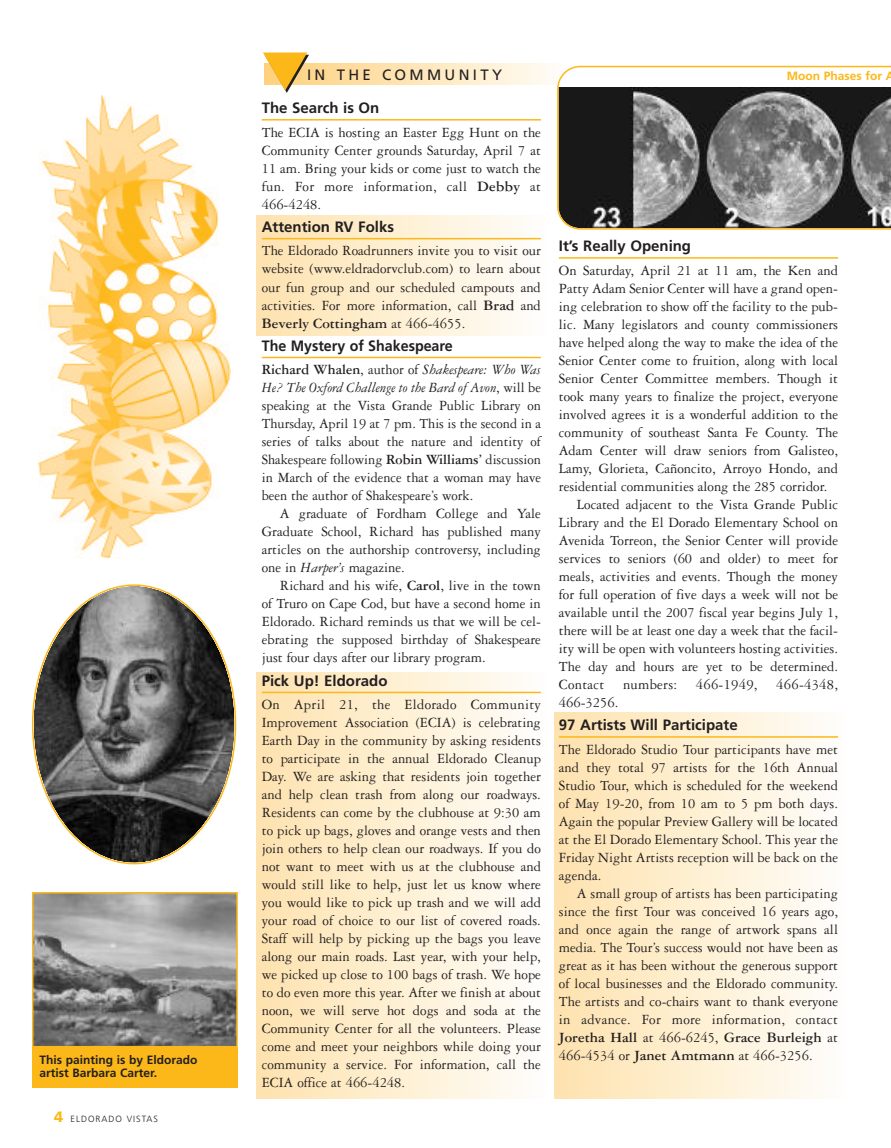
<style>
.page{position:relative;width:891px;height:1148px;background:#fff}
.page>*{position:absolute;margin:0;border:0;box-sizing:border-box;transform-origin:0 0}
.t1{font:15px/18px "Garamond Three";color:#231f20;text-align:justify}
.t2{font:15px/18px "Garamond Three";color:#231f20;text-align:justify;scale:.95 1}
.t3{font:700 15px "Frutiger";color:#231f20}
.t4{font:15px/18px "Garamond Three Italic Os F";color:#231f20}
.t5{font:15px "Garamond Three";letter-spacing:.02em;color:#231f20}
.t6{font:700 15px "Frutiger";color:#231f20;scale:.95 1}
.t7{font:15px "Frutiger";letter-spacing:.22em;color:#231f20}
.t8{font:700 12px/13.5px "Frutiger";color:#231f20}
.t9{font:700 12px "Frutiger";color:#fcb818}
.t10{font:300 9px "Frutiger";letter-spacing:.11em;color:#231f20}
.s1{font-weight:900;font-size:15px;color:#fcb818}
.s2{color:#fcb818}
.s3{font-weight:700}
.s4{font-family:"Garamond Three";font-weight:700}
.s5{font-family:"Garamond Three"}
.s6{font-family:"Garamond Three Italic Os F"}
</style>
<div class="page">
<div style="left:555px;top:712px;width:293px;height:386px;background:linear-gradient(to right,#fee3ae,#fefefc)"></div>
<div style="left:256px;top:216px;width:292px;height:119px;background:linear-gradient(to right,#fee2ae,#fefefc)"></div>
<div style="left:256px;top:672px;width:292px;height:426px;background:linear-gradient(to right,#fee2ae,#fefefc)"></div>
<hr style="left:262px;top:119px;width:279px;height:1px;background:#fcb818">
<hr style="left:262px;top:238px;width:279px;height:1px;background:#fcb818">
<hr style="left:262px;top:357px;width:279px;height:1px;background:#fcb818">
<hr style="left:262px;top:691px;width:279px;height:2px;background:#fcb818">
<hr style="left:559px;top:257px;width:279px;height:2px;background:#fcb818">
<hr style="left:559px;top:736px;width:279px;height:1px;background:#fcb818">
<div style="left:265px;top:64px;width:302px;height:21px;background:linear-gradient(to right,#fed07b,#fefdf9)"></div>
<svg style="left:557px;top:66px;width:334px;height:164px;background:#74726f"></svg>
<div style="left:32px;top:1047px;width:206px;height:40px;background:#fcb818"></div>
<img style="left:35px;top:895px;width:200px;height:149px">
<div style="left:32px;top:892px;width:206px;height:155px;border:2px solid #fcb818"></div>
<svg style="left:32px;top:584px;width:204px;height:280px"></svg>
<img style="left:38px;top:95px;width:192px;height:464px">
<p class="t8" style="left:39px;top:1054px;width:160px">This painting is by Eldorado artist Barbara Carter.</p>
<p class="t10" style="left:54px;top:1115px;width:106px"><span class="s1">4</span> ELDORADO VISTAS</p>
<p class="t7" style="left:261px;top:68px;width:243px"><span class="s2">▼</span>IN THE COMMUNITY</p>
<p class="t3" style="left:262px;top:102px;width:119px">The Search is On</p>
<p class="t1" style="left:262px;top:124px;width:281px">The ECIA is hosting an Easter Egg Hunt on the Community Center grounds Saturday, April 7 at 11 am. Bring your kids or come just to watch the fun. For more information, call <span class="s3">Debby</span> at 466-4248.</p>
<p class="t3" style="left:262px;top:221px;width:134px">Attention RV Folks</p>
<p class="t1" style="left:262px;top:243px;width:281px">The Eldorado Roadrunners invite you to visit our website (www.eldradorvclub.com) to learn about our fun group and our scheduled campouts and activities. For more information, call <span class="s3">Brad</span> and <span class="s3">Beverly Cottingham</span> at 466-4655.</p>
<p class="t6" style="left:262px;top:340px;width:203px">The Mystery of Shakespeare</p>
<p class="t4" style="left:262px;top:362px;width:281px"><span class="s4">Richard Whalen</span><span class="s5">, author of</span> Shakespeare: Who Was<br>He? The Oxford Challenge to the Bard of Avon<span class="s5">, will be</span></p>
<p class="t2" style="left:262px;top:398px;width:295px">speaking at the Vista Grande Public Library on Thursday, April 19 at 7 pm. This is the second in a series of talks about the nature and identity of Shakespeare following <span class="s3">Robin Williams’</span> discussion in March of the evidence that a woman may have been the author of Shakespeare’s work.</p>
<p class="t1" style="left:262px;top:506px;width:281px;text-indent:18px">A graduate of Fordham College and Yale Graduate School, Richard has published many articles on the authorship controversy, including one in <span class="s6">Harper’s</span> magazine.</p>
<p class="t1" style="left:262px;top:578px;width:281px;text-indent:18px">Richard and his wife, <span class="s3">Carol</span>, live in the town of Truro on Cape Cod, but have a second home in Eldorado. Richard reminds us that we will be cel&shy;ebrating the supposed birthday of Shakespeare just four days after our library program.</p>
<p class="t3" style="left:262px;top:674px;width:127px">Pick Up! Eldorado</p>
<p class="t1" style="left:262px;top:697px;width:281px">On April 21, the Eldorado Community Improvement Association (ECIA) is celebrating Earth Day in the community by asking residents to participate in the annual Eldorado Cleanup Day. We are asking that residents join together and help clean trash from along our roadways.<br>Residents can come by the clubhouse at 9:30 am to pick up bags, gloves and orange vests and then join others to help clean our roadways. If you do not want to meet with us at the clubhouse and would still like to help, just let us know where you would like to pick up trash and we will add your road of choice to our list of covered roads.<br>Staff will help by picking up the bags you leave along our main roads. Last year, with your help, we picked up close to 100 bags of trash. We hope to do even more this year. After we finish at about noon, we will serve hot dogs and soda at the Community Center for all the volunteers. Please come and meet your neighbors while doing your community a service. For information, call the ECIA office at 466-4248.</p>
<p class="t9" style="left:787px;top:71px;width:109px">Moon Phases for A</p>
<p class="t3" style="left:559px;top:240px;width:134px">It’s Really Opening</p>
<p class="t1" style="left:559px;top:262px;width:281px">On Saturday, April 21 at 11 am, the Ken and</p>
<p class="t1" style="left:559px;top:280px;width:281px">Patty Adam Senior Center will have a grand open-</p>
<p class="t1" style="left:559px;top:298px;width:281px">ing celebration to show off the facility to the pub-</p>
<p class="t1" style="left:559px;top:316px;width:281px">lic. Many legislators and county commissioners</p>
<p class="t1" style="left:559px;top:334px;width:281px">have helped along the way to make the idea of the</p>
<p class="t1" style="left:559px;top:352px;width:281px">Senior Center come to fruition, along with local</p>
<p class="t1" style="left:559px;top:370px;width:281px">Senior Center Committee members. Though it</p>
<p class="t1" style="left:559px;top:388px;width:281px">took many years to finalize the project, everyone</p>
<p class="t1" style="left:559px;top:406px;width:281px">involved agrees it is a wonderful addition to the</p>
<p class="t1" style="left:559px;top:424px;width:281px">community of southeast Santa Fe County. The</p>
<p class="t1" style="left:559px;top:442px;width:281px">Adam Center will draw seniors from Galisteo,</p>
<p class="t1" style="left:559px;top:460px;width:281px">Lamy, Glorieta, Cañoncito, Arroyo Hondo, and</p>
<p class="t1" style="left:559px;top:478px;width:270px">residential communities along the 285 corridor.</p>
<p class="t1" style="left:577px;top:496px;width:263px">Located adjacent to the Vista Grande Public</p>
<p class="t1" style="left:559px;top:514px;width:281px">Library and the El Dorado Elementary School on</p>
<p class="t1" style="left:559px;top:532px;width:281px">Avenida Torreon, the Senior Center will provide</p>
<p class="t1" style="left:559px;top:550px;width:281px">services to seniors (60 and older) to meet for</p>
<p class="t1" style="left:559px;top:568px;width:281px">meals, activities and events. Though the money</p>
<p class="t1" style="left:559px;top:586px;width:281px">for full operation of five days a week will not be</p>
<p class="t1" style="left:559px;top:604px;width:281px">available until the 2007 fiscal year begins July 1,</p>
<p class="t1" style="left:559px;top:622px;width:281px">there will be at least one day a week that the facil-</p>
<p class="t1" style="left:559px;top:640px;width:281px">ity will be open with volunteers hosting activities.</p>
<p class="t1" style="left:559px;top:658px;width:281px">The day and hours are yet to be determined.</p>
<p class="t5" style="left:559px;top:679px;width:281px">Contact numbers: 466-1949, 466-4348,</p>
<p class="t1" style="left:559px;top:694px;width:61px">466-3256.</p>
<p class="t3" style="left:559px;top:719px;width:180px">97 Artists Will Participate</p>
<p class="t1" style="left:559px;top:741px;width:281px">The Eldorado Studio Tour participants have met and they total 97 artists for the 16th Annual Studio Tour, which is scheduled for the weekend of May 19-20, from 10 am to 5 pm both days.<br>Again the popular Preview Gallery will be located at the El Dorado Elementary School. This year the Friday Night Artists reception will be back on the agenda.</p>
<p class="t1" style="left:559px;top:885px;width:281px;text-indent:18px">A small group of artists has been participating since the first Tour was conceived 16 years ago, and once again the range of artwork spans all media. The Tour’s success would not have been as great as it has been without the generous support of local businesses and the Eldorado community.<br>The artists and co-chairs want to thank everyone in advance. For more information, contact <span class="s3">Joretha Hall</span> at 466-6245, <span class="s3">Grace Burleigh</span> at 466-4534 or <span class="s3">Janet Amtmann</span> at 466-3256.</p>
</div>
